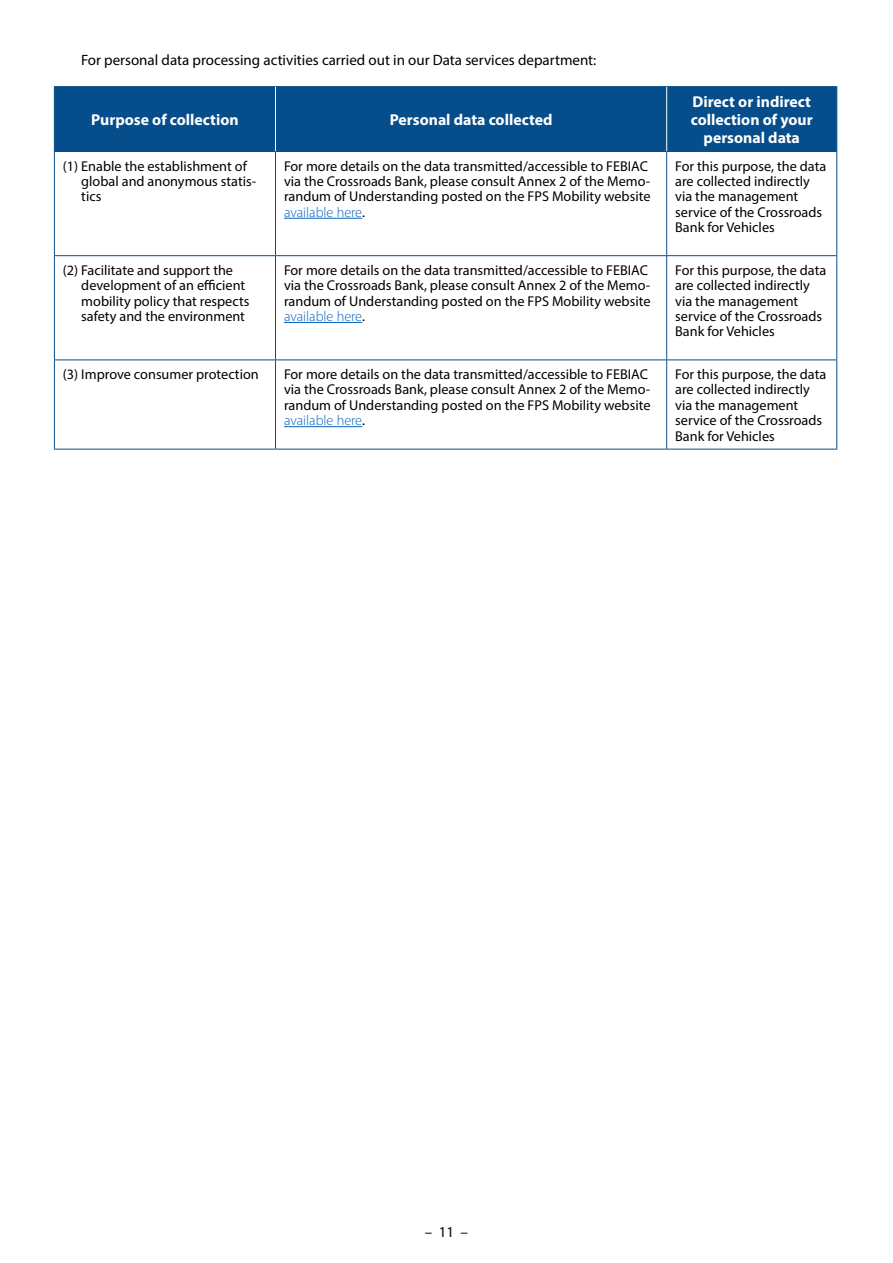
<style>
.page{position:relative;width:893px;height:1263px;background:#fff}
.page>*{position:absolute;margin:0;border:0;box-sizing:border-box;transform-origin:0 0}
.t1{font:700 15.75px/18px "Myriad Pro";color:#fff;text-align:center}
.t2{font:15px "Myriad Pro";color:#000}
.t3{font:14.25px/15.5px "Myriad Pro";color:#000}
.s1{font-weight:300;color:#0563c1}
</style>
<div class="page">
<div style="left:55px;top:87px;width:781px;height:64px;background:#064d8b"></div>
<hr style="left:54px;top:86px;width:221px;height:1px;background:#064d8b">
<hr style="left:54px;top:87px;width:1px;height:64px;background:#064d8b">
<hr style="left:275px;top:86px;width:392px;height:1px;background:#064d8b">
<hr style="left:667px;top:86px;width:170px;height:1px;background:#064d8b">
<hr style="left:836px;top:87px;width:1px;height:64px;background:#064d8b">
<hr style="left:54px;top:151px;width:221px;height:1px;background:#064d8b">
<hr style="left:54px;top:152px;width:1px;height:103px;background:#064d8b">
<hr style="left:275px;top:151px;width:392px;height:1px;background:#064d8b">
<hr style="left:275px;top:152px;width:1px;height:103px;background:#064d8b">
<hr style="left:667px;top:151px;width:170px;height:1px;background:#064d8b">
<hr style="left:666px;top:152px;width:1px;height:103px;background:#064d8b">
<hr style="left:836px;top:152px;width:1px;height:103px;background:#064d8b">
<hr style="left:54px;top:255px;width:221px;height:1px;background:#064d8b">
<hr style="left:54px;top:256px;width:1px;height:103px;background:#064d8b">
<hr style="left:275px;top:255px;width:392px;height:1px;background:#064d8b">
<hr style="left:275px;top:256px;width:1px;height:103px;background:#064d8b">
<hr style="left:667px;top:255px;width:170px;height:1px;background:#064d8b">
<hr style="left:666px;top:256px;width:1px;height:103px;background:#064d8b">
<hr style="left:836px;top:256px;width:1px;height:103px;background:#064d8b">
<hr style="left:54px;top:359px;width:221px;height:1px;background:#064d8b">
<hr style="left:54px;top:360px;width:1px;height:89px;background:#064d8b">
<hr style="left:275px;top:359px;width:392px;height:1px;background:#064d8b">
<hr style="left:275px;top:360px;width:1px;height:89px;background:#064d8b">
<hr style="left:667px;top:359px;width:170px;height:1px;background:#064d8b">
<hr style="left:666px;top:360px;width:1px;height:89px;background:#064d8b">
<hr style="left:836px;top:360px;width:1px;height:89px;background:#064d8b">
<hr style="left:54px;top:449px;width:221px;height:1px;background:#064d8b">
<hr style="left:275px;top:449px;width:392px;height:1px;background:#064d8b">
<hr style="left:667px;top:449px;width:170px;height:1px;background:#064d8b">
<hr style="left:275px;top:87px;width:1px;height:64px;background:#fff">
<hr style="left:666px;top:87px;width:1px;height:64px;background:#fff">
<hr style="left:284px;top:218px;width:78px;height:1px;background:#0563c1">
<hr style="left:284px;top:322px;width:78px;height:1px;background:#0563c1">
<hr style="left:284px;top:426px;width:78px;height:1px;background:#0563c1">
<p class="t2" style="left:81px;top:51px;width:517px">For personal data processing activities carried out in our Data services department:</p>
<p class="t1" style="left:91px;top:110px;width:149px">Purpose of collection</p>
<p class="t1" style="left:390px;top:110px;width:164px">Personal data collected</p>
<p class="t1" style="left:691px;top:92px;width:123px">Direct or indirect collection of your personal data</p>
<p class="t3" style="left:81px;top:158px;width:176px;text-indent:-18px">(1) Enable the establishment of global and anonymous statis&shy;tics</p>
<p class="t3" style="left:284px;top:158px;width:368px">For more details on the data transmitted/accessible to FEBIAC via the Crossroads Bank, please consult Annex 2 of the Memo&shy;randum of Understanding posted on the FPS Mobility website <span class="s1">available here</span>.</p>
<p class="t3" style="left:675px;top:158px;width:153px">For this purpose, the data are collected indirectly via the management service of the Crossroads<br>Bank for Vehicles</p>
<p class="t3" style="left:81px;top:262px;width:170px;text-indent:-18px">(2) Facilitate and support the development of an efficient mobility policy that respects safety and the environment</p>
<p class="t3" style="left:284px;top:262px;width:368px">For more details on the data transmitted/accessible to FEBIAC via the Crossroads Bank, please consult Annex 2 of the Memo&shy;randum of Understanding posted on the FPS Mobility website <span class="s1">available here</span>.</p>
<p class="t3" style="left:675px;top:262px;width:153px">For this purpose, the data are collected indirectly via the management service of the Crossroads<br>Bank for Vehicles</p>
<p class="t3" style="left:63px;top:366px;width:197px">(3) Improve consumer protection</p>
<p class="t3" style="left:284px;top:366px;width:368px">For more details on the data transmitted/accessible to FEBIAC via the Crossroads Bank, please consult Annex 2 of the Memo&shy;randum of Understanding posted on the FPS Mobility website <span class="s1">available here</span>.</p>
<p class="t3" style="left:675px;top:366px;width:153px">For this purpose, the data are collected indirectly via the management service of the Crossroads<br>Bank for Vehicles</p>
<p class="t2" style="left:425px;top:1223px;width:45px">– 11 –</p>
</div>
